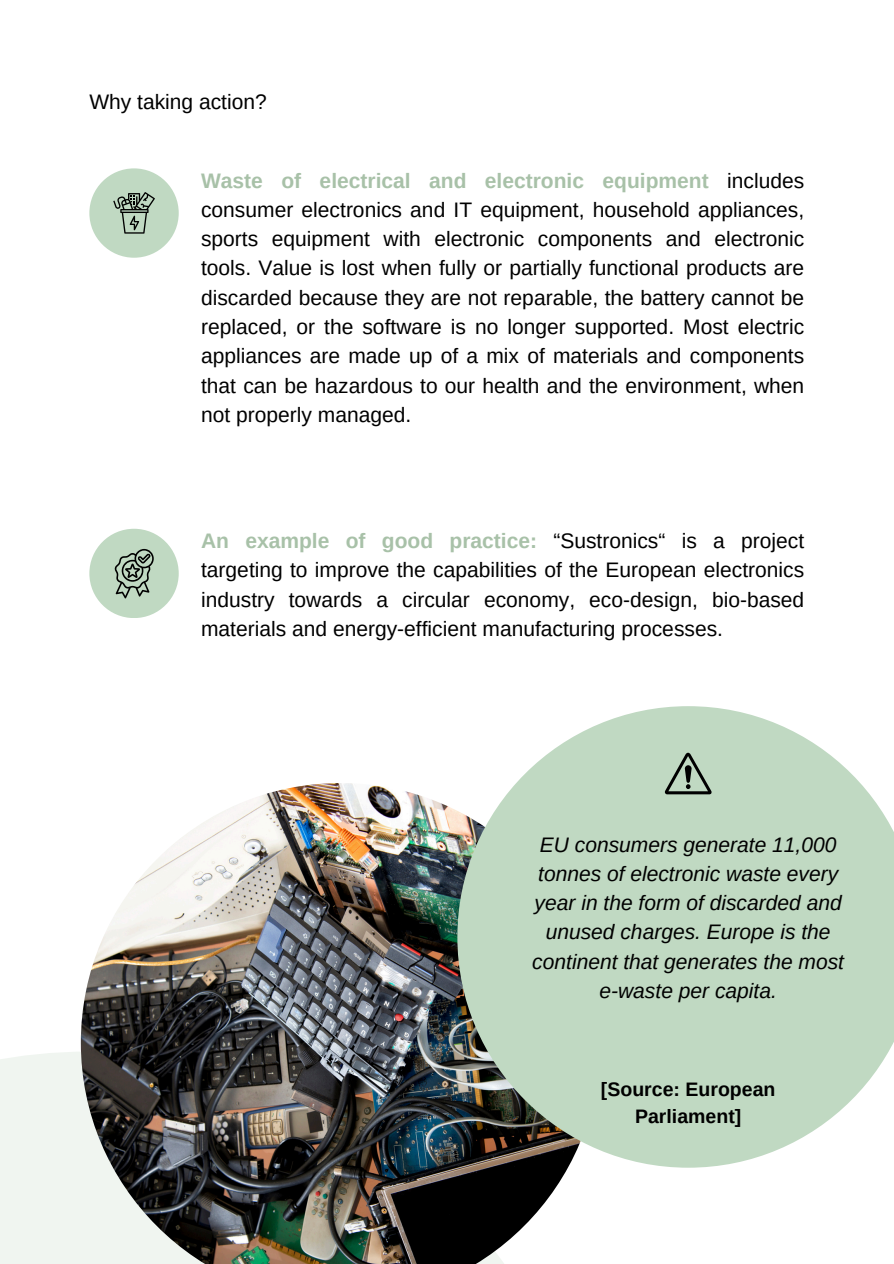
<style>
.page{position:relative;width:894px;height:1264px;background:#fff}
.page>*{position:absolute;margin:0;border:0;box-sizing:border-box;transform-origin:0 0}
.t1{font:21px/29.2px "Arimo";color:#000;text-align:justify}
.t2{font:italic 21px/29.2px "Arimo";color:#000;text-align:center}
.t3{font:700 19.5px/27px "Arimo";color:#000;text-align:center}
.s1{font-weight:700;color:#a8c1a8}
</style>
<div class="page">
<div style="left:89px;top:168px;width:90px;height:90px;background:#c0d9c2;border-radius:50%"></div>
<div style="left:89px;top:528px;width:90px;height:90px;background:#c0d9c2;border-radius:50%"></div>
<div style="left:0;top:1051px;width:601px;height:212px;background:#f0f5f0"></div>
<img style="left:81px;top:783px;width:519px;height:480px">
<svg style="left:457px;top:706px;width:436px;height:461px;background:#c1d5c2"></svg>
<svg style="left:664px;top:752px;width:47px;height:42px;background:#90a392"></svg>
<svg style="left:114px;top:549px;width:40px;height:49px"></svg>
<svg style="left:113px;top:192px;width:42px;height:42px"></svg>
<p class="t1" style="left:89px;top:87px;width:179px">Why taking action?</p>
<p class="t1" style="left:201px;top:166px;width:604px"><span class="s1">Waste of electrical and electronic equipment</span> includes consumer electronics and IT equipment, household appliances, sports equipment with electronic components and electronic tools. Value is lost when fully or partially functional products are discarded because they are not reparable, the battery cannot be replaced, or the software is no longer supported. Most electric appliances are made up of a mix of materials and components that can be hazardous to our health and the environment, when not properly managed.</p>
<p class="t1" style="left:201px;top:526px;width:604px"><span class="s1">An example of good practice:</span> “Sustronics“ is a project targeting to improve the capabilities of the European electronics industry towards a circular economy, eco-design, bio-based materials and energy-efficient manufacturing processes.</p>
<p class="t2" style="left:532px;top:829px;width:313px">EU consumers generate 11,000 tonnes of electronic waste every year in the form of discarded and unused charges. Europe is the continent that generates the most e-waste per capita.</p>
<p class="t3" style="left:600px;top:1075px;width:176px">[Source: European<br>Parliament]</p>
</div>
